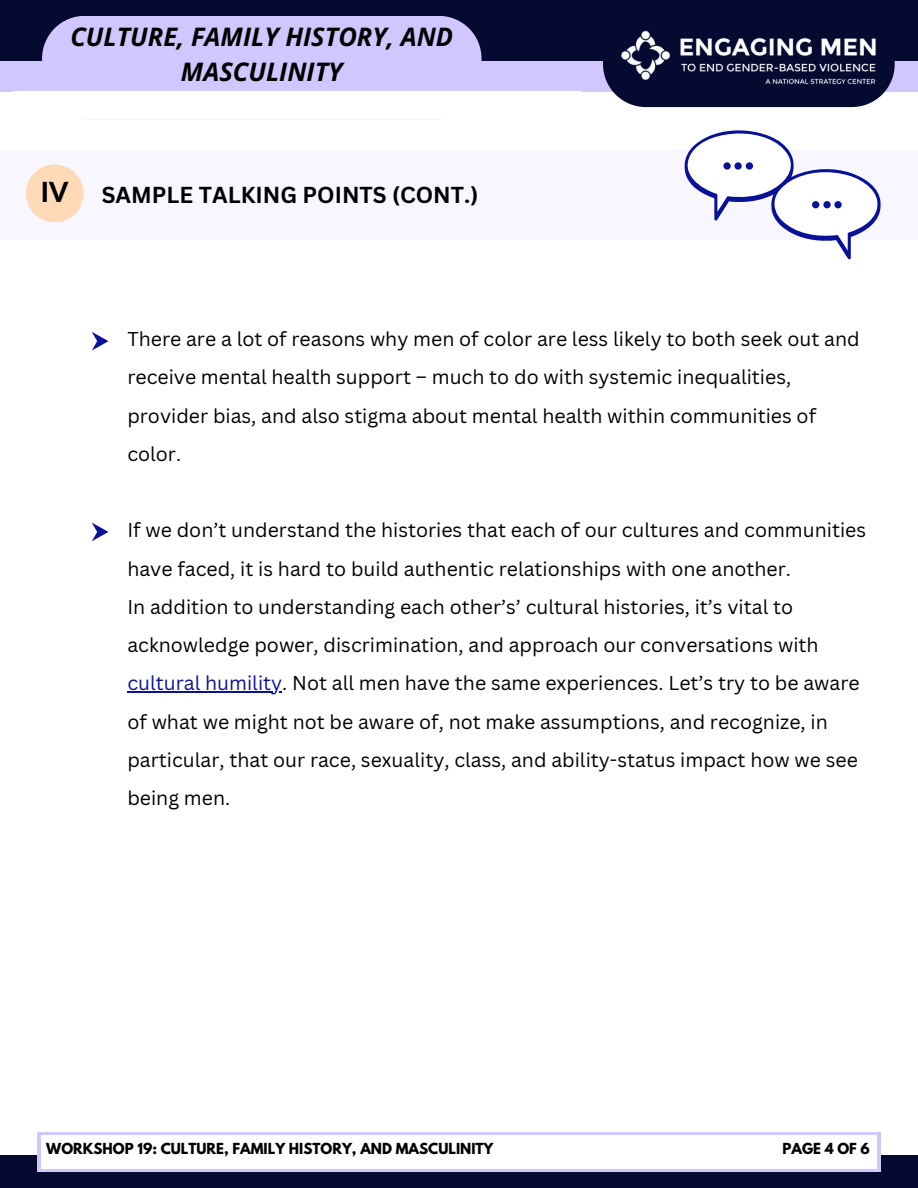
<style>
.page{position:relative;width:918px;height:1188px;background:#fff}
.page>*{position:absolute;margin:0;border:0;box-sizing:border-box;transform-origin:0 0}
.t1{font:800 27.45px "Lato";color:#000}
.t2{font:italic 700 25.5px/34.8px "Open Sans";color:#000;text-align:center}
.t3{font:700 22.5px "Canva Sans";color:#000}
.t4{font:19.5px/38.2px "Canva Sans";color:#000}
.t5{font:700 13.5px "League Spartan";color:#000}
.s1{color:#0a1199}
</style>
<div class="page">
<div style="left:0;top:1156px;width:918px;height:32px;background:#050a30"></div>
<div style="left:37px;top:1132px;width:844px;height:40px;background:#d1c6fe"></div>
<div style="left:41px;top:1135px;width:836px;height:34px;background:#fff"></div>
<div style="left:0;top:0;width:918px;height:61px;background:#050a30"></div>
<div style="left:0;top:61px;width:918px;height:31px;background:#d1c6fe"></div>
<svg style="left:603px;top:61px;width:291px;height:46px;background:#1e2346"></svg>
<img style="left:621px;top:30px;width:256px;height:56px">
<div style="left:0;top:150px;width:918px;height:90px;background:#f8f6fe"></div>
<div style="left:26px;top:165px;width:58px;height:57px;background:#ffdab9;border-radius:50%"></div>
<svg style="left:92px;top:332px;width:16px;height:19px"></svg>
<svg style="left:685px;top:130px;width:195px;height:129px"></svg>
<div style="left:823px;top:201px;width:8px;height:7px;background:#0a1199;border-radius:50%"></div>
<hr style="left:127px;top:692px;width:155px;height:1px;background:#0a1199">
<svg style="left:92px;top:523px;width:16px;height:18px"></svg>
<div style="left:42px;top:16px;width:440px;height:76px;background:#d1c6fe"></div>
<h3 class="t2" style="left:70px;top:18px;width:384px">CULTURE, FAMILY HISTORY, AND<br>MASCULINITY</h3>
<h1 class="t1" style="left:41px;top:175px;width:29px">IV</h1>
<h1 class="t3" style="left:102px;top:179px;width:378px">SAMPLE TALKING POINTS (CONT.)</h1>
<p class="t4" style="left:127px;top:320px;width:734px">There are a lot of reasons why men of color are less likely to both seek out and receive mental health support – much to do with systemic inequalities, provider bias, and also stigma about mental health within communities of color.</p>
<p class="t4" style="left:127px;top:511px;width:740px">If we don’t understand the histories that each of our cultures and communities have faced, it is hard to build authentic relationships with one another.<br>In addition to understanding each other’s’ cultural histories, it’s vital to acknowledge power, discrimination, and approach our conversations with</p>
<h3 class="t4" style="left:127px;top:664px;width:734px"><span class="s1">cultural humility</span>. Not all men have the same experiences. Let’s try to be aware of what we might not be aware of, not make assumptions, and recognize, in particular, that our race, sexuality, class, and ability-status impact how we see being men.</h3>
<p class="t5" style="left:46px;top:1142px;width:449px">WORKSHOP 19: CULTURE, FAMILY HISTORY, AND MASCULINITY</p>
<h2 class="t5" style="left:782px;top:1142px;width:89px">PAGE 4 OF 6</h2>
</div>
